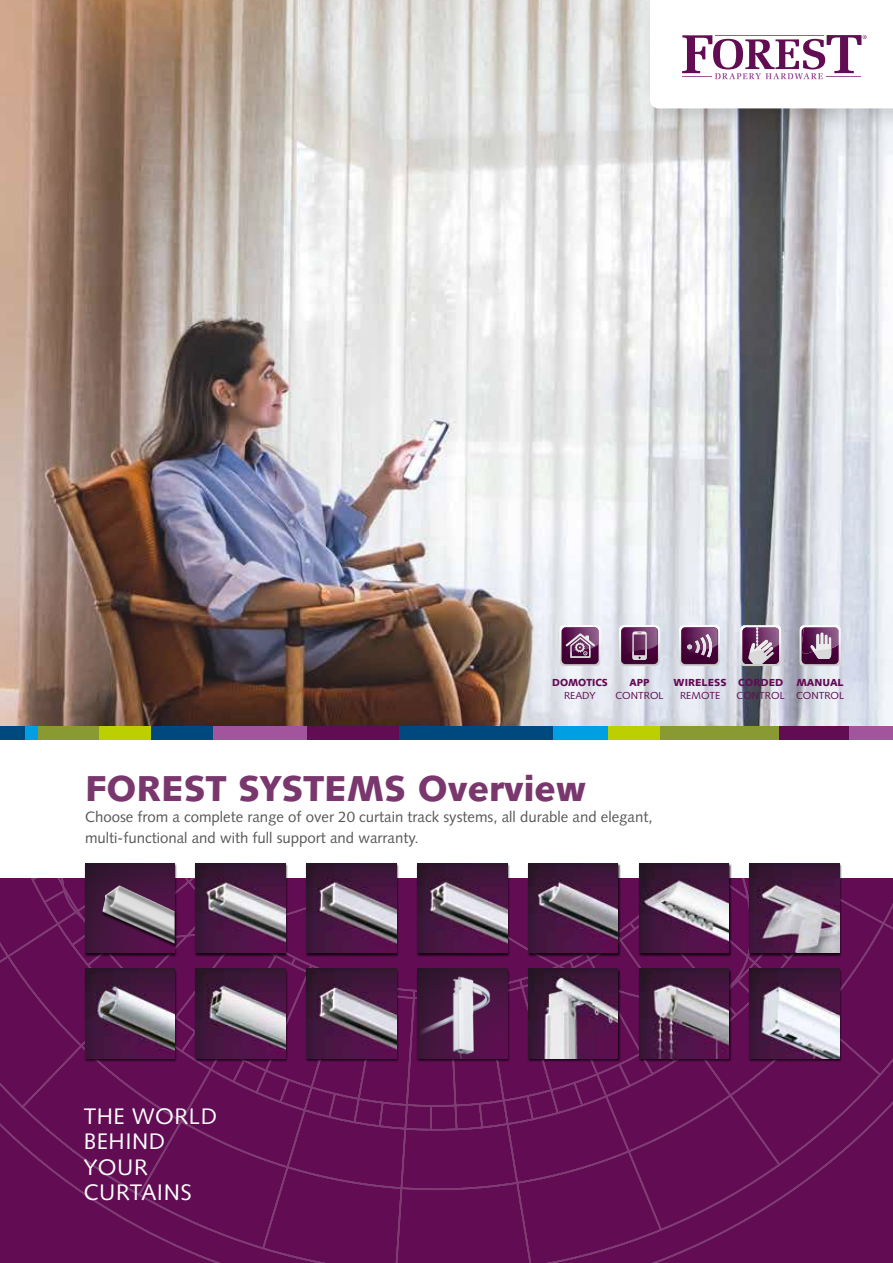
<style>
.page{position:relative;width:893px;height:1263px;background:#fff}
.page>*{position:absolute;margin:0;border:0;box-sizing:border-box;transform-origin:0 0}
.t1{font:900 36px "Syntax";color:#79376d}
.t2{font:22.5px/25.5px "Syntax";letter-spacing:.025em;color:#fff}
.t3{font:15px/21px "Syntax";color:#575756}
.t4{font:10.2px "Syntax";color:#610c53}
.t5{font:900 10.2px "Syntax";color:#610c53}
.t6{font:900 10.2px "Syntax";color:#610c53;scale:.96 1}
</style>
<div class="page">
<div style="left:0;top:878px;width:893px;height:385px;background:#610c53"></div>
<img style="left:0;top:0;width:893px;height:727px">
<div style="left:212px;top:727px;width:95px;height:13px;background:#a2559d"></div>
<div style="left:845px;top:727px;width:48px;height:13px;background:#a2559d"></div>
<div style="left:25px;top:727px;width:14px;height:13px;background:#009fe3"></div>
<div style="left:552px;top:727px;width:56px;height:13px;background:#009fe3"></div>
<div style="left:151px;top:727px;width:62px;height:13px;background:#00497f"></div>
<div style="left:399px;top:727px;width:154px;height:13px;background:#00497f"></div>
<div style="left:0;top:727px;width:25px;height:13px;background:#00497f"></div>
<div style="left:307px;top:727px;width:92px;height:13px;background:#610c53"></div>
<div style="left:778px;top:727px;width:70px;height:13px;background:#610c53"></div>
<div style="left:39px;top:727px;width:60px;height:13px;background:#899a32"></div>
<div style="left:659px;top:727px;width:119px;height:13px;background:#899a32"></div>
<div style="left:99px;top:727px;width:52px;height:13px;background:#bccf00"></div>
<div style="left:608px;top:727px;width:52px;height:13px;background:#bccf00"></div>
<div style="left:637px;top:0;width:256px;height:133px;background:#000;opacity:.2"></div>
<svg style="left:650px;top:0;width:243px;height:108px"></svg>
<div style="left:527px;top:863px;width:93px;height:94px;background:#000;opacity:.75"></div>
<img style="left:528px;top:863px;width:90px;height:90px">
<div style="left:305px;top:863px;width:94px;height:94px;background:#000;opacity:.75"></div>
<img style="left:307px;top:863px;width:89px;height:90px">
<div style="left:416px;top:863px;width:94px;height:94px;background:#000;opacity:.75"></div>
<img style="left:417px;top:863px;width:90px;height:90px">
<div style="left:84px;top:969px;width:93px;height:93px;background:#000;opacity:.75"></div>
<img style="left:85px;top:969px;width:90px;height:89px">
<div style="left:749px;top:969px;width:93px;height:93px;background:#000;opacity:.75"></div>
<img style="left:750px;top:969px;width:89px;height:89px">
<div style="left:749px;top:863px;width:93px;height:94px;background:#000;opacity:.75"></div>
<img style="left:750px;top:863px;width:89px;height:90px">
<div style="left:195px;top:969px;width:93px;height:93px;background:#000;opacity:.75"></div>
<img style="left:196px;top:969px;width:89px;height:89px">
<div style="left:638px;top:863px;width:93px;height:94px;background:#000;opacity:.75"></div>
<img style="left:639px;top:863px;width:90px;height:90px">
<div style="left:638px;top:969px;width:93px;height:93px;background:#000;opacity:.75"></div>
<img style="left:639px;top:969px;width:90px;height:89px">
<div style="left:527px;top:969px;width:93px;height:93px;background:#000;opacity:.75"></div>
<img style="left:528px;top:969px;width:90px;height:89px">
<div style="left:195px;top:863px;width:93px;height:94px;background:#000;opacity:.75"></div>
<img style="left:196px;top:863px;width:89px;height:90px">
<div style="left:84px;top:863px;width:93px;height:94px;background:#000;opacity:.75"></div>
<img style="left:85px;top:863px;width:90px;height:90px">
<div style="left:102px;top:886px;width:75px;height:62px;background:#000;opacity:.75"></div>
<img style="left:102px;top:885px;width:73px;height:59px">
<div style="left:305px;top:969px;width:94px;height:93px;background:#000;opacity:.75"></div>
<img style="left:307px;top:969px;width:89px;height:89px">
<div style="left:416px;top:969px;width:94px;height:93px;background:#000;opacity:.75"></div>
<img style="left:417px;top:969px;width:90px;height:3px">
<img style="left:417px;top:972px;width:90px;height:86px">
<svg style="left:800px;top:625px;width:40px;height:41px;background:#916b8a"></svg>
<svg style="left:679px;top:625px;width:41px;height:41px;background:#84597d"></svg>
<svg style="left:619px;top:625px;width:41px;height:41px;background:#83577b"></svg>
<svg style="left:560px;top:625px;width:40px;height:41px;background:#865b7f"></svg>
<svg style="left:740px;top:625px;width:41px;height:41px;background:#9a7995"></svg>
<p class="t6" style="left:552px;top:676px;width:60px">DOMOTICS</p>
<p class="t4" style="left:564px;top:689px;width:33px">READY</p>
<p class="t6" style="left:630px;top:676px;width:22px">APP</p>
<p class="t4" style="left:615px;top:689px;width:50px">CONTROL</p>
<p class="t5" style="left:674px;top:676px;width:55px">WIRELESS</p>
<p class="t4" style="left:680px;top:689px;width:42px">REMOTE</p>
<p class="t5" style="left:738px;top:676px;width:47px">CORDED</p>
<p class="t4" style="left:737px;top:689px;width:50px">CONTROL</p>
<p class="t5" style="left:796px;top:676px;width:49px">MANUAL</p>
<p class="t4" style="left:796px;top:689px;width:50px">CONTROL</p>
<h1 class="t1" style="left:85px;top:767px;width:503px">FOREST SYSTEMS Overview</h1>
<p class="t3" style="left:85px;top:806px;width:569px">Choose from a complete range of over 20 curtain track systems, all durable and elegant, multi-functional and with full support and warranty.</p>
<h2 class="t2" style="left:84px;top:1103px;width:135px">THE WORLD<br>BEHIND<br>YOUR<br>CURTAINS</h2>
</div>
